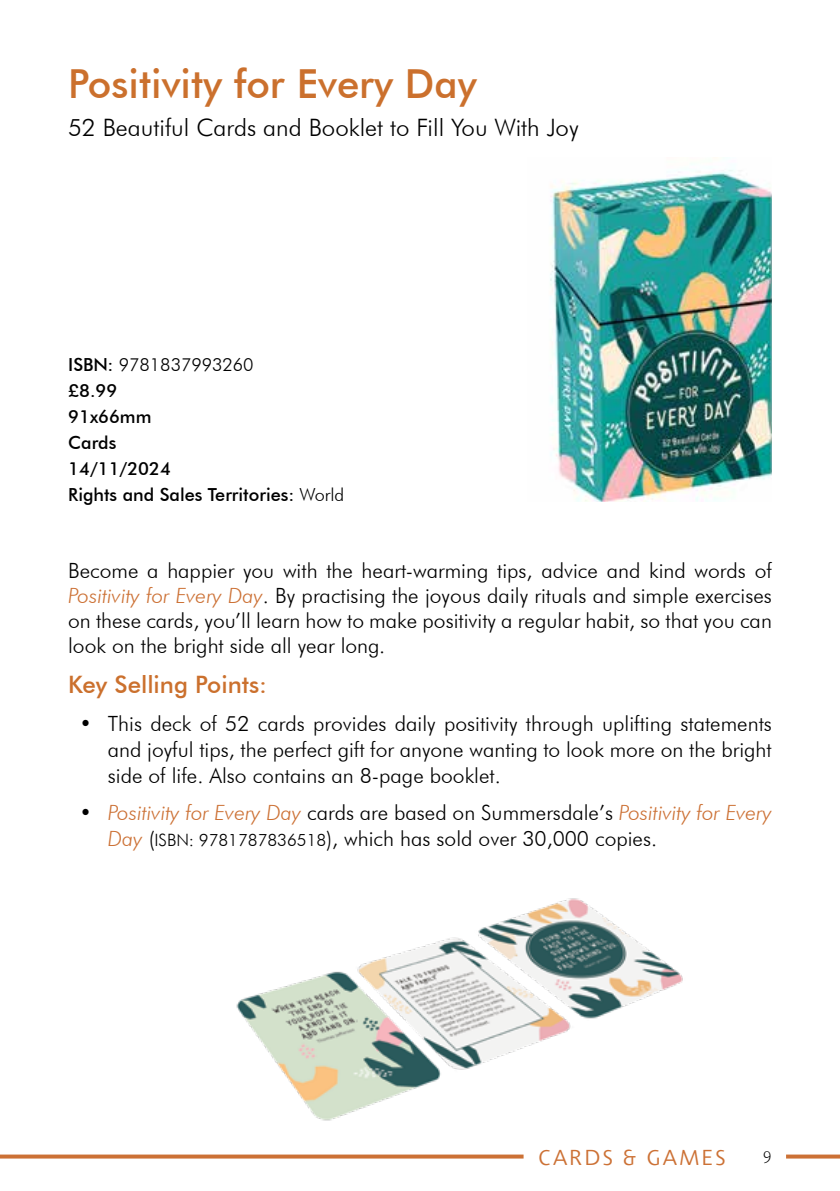
<style>
.page{position:relative;width:840px;height:1191px;background:#fff}
.page>*{position:absolute;margin:0;border:0;box-sizing:border-box;transform-origin:0 0}
.t1{font:500 40px "Futura BT";color:#cb702d}
.t2{font:300 24px "Futura BT";color:#000}
.t3{font:500 24px "Futura BT";color:#cb702d}
.t4{font:300 22px "Agilita Com";letter-spacing:.1em;color:#cc7135}
.t5{font:300 21px/25px "Futura BT";color:#000;text-align:justify}
.t6{font:500 18px/26px "Futura BT";color:#000}
.t7{font:200 18px "Agilita Com";color:#000}
.s1{font-weight:300}
.s2{font-style:italic;color:#cc7135}
.s3{font-size:17px}
</style>
<div class="page">
<svg style="left:0;top:1154px;width:523px;height:4px;background:#d38451"></svg>
<svg style="left:786px;top:1154px;width:53px;height:4px"></svg>
<img style="left:550px;top:169px;width:221px;height:332px">
<img style="left:236px;top:898px;width:447px;height:223px">
<h1 class="t1" style="left:68px;top:60px;width:410px">Positivity for Every Day</h1>
<p class="t2" style="left:68px;top:113px;width:512px">52 Beautiful Cards and Booklet to Fill You With Joy</p>
<p class="t6" style="left:68px;top:352px;width:277px">ISBN: <span class="s1">9781837993260<br></span>£8.99<br>91x66mm<br>Cards<br>14/11/2024<br>Rights and Sales Territories: <span class="s1">World</span></p>
<p class="t5" style="left:68px;top:558px;width:705px">Become a happier you with the heart-warming tips, advice and kind words of <span class="s2">Positivity for Every Day</span>. By practising the joyous daily rituals and simple exercises on these cards, you’ll learn how to make positivity a regular habit, so that you can look on the bright side all year long.</p>
<p class="t3" style="left:68px;top:670px;width:200px">Key Selling Points:</p>
<p class="t5" style="left:108px;top:710px;width:665px;line-height:26px;text-indent:-28px">• This deck of 52 cards provides daily positivity through uplifting statements and joyful tips, the perfect gift for anyone wanting to look more on the bright side of life. Also contains an 8-page booklet.</p>
<p class="t5" style="left:108px;top:799px;width:665px;line-height:26px;text-indent:-28px">• <span class="s2">Positivity for Every Day</span> cards are based on Summersdale’s <span class="s2">Positivity for Every<br>Day</span> (<span class="s3">ISBN: 9781787836518</span>), which has sold over 30,000 copies.</p>
<p class="t4" style="left:538px;top:1142px;width:188px">CARDS &amp; GAMES</p>
<p class="t7" style="left:762px;top:1144px;width:10px">9</p>
</div>
